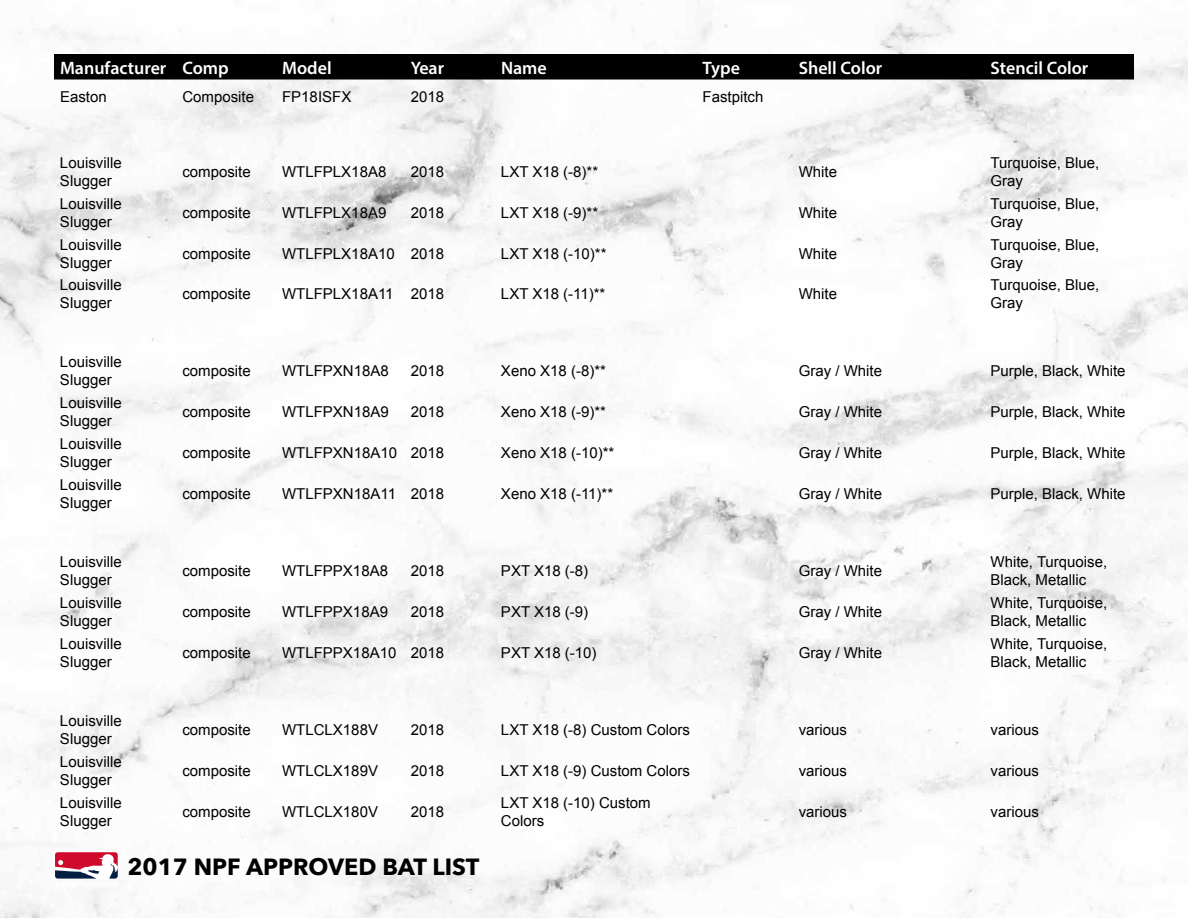
<style>
.page{position:relative;width:1188px;height:918px;background:#fff}
.page>*{position:absolute;margin:0;border:0;box-sizing:border-box;transform-origin:0 0}
.t1{font:700 23.4px "Avenir Next";color:#000}
.t2{font:600 18px "Myriad Pro";color:#fff}
.t3{font:15px/18px "Arial";color:#000}
</style>
<div class="page">
<img style="left:1px;top:0;width:1187px;height:918px">
<img style="left:0;top:0;width:1px;height:918px">
<div style="left:54px;top:54px;width:1080px;height:26px;background:#000"></div>
<div style="left:54px;top:851px;width:65px;height:29px;background:#fff;border-radius:3px"></div>
<svg style="left:55px;top:852px;width:63px;height:36px"></svg>
<p class="t2" style="left:60px;top:56px;width:170px">Manufacturer Comp</p>
<p class="t2" style="left:282px;top:56px;width:51px">Model</p>
<p class="t2" style="left:411px;top:56px;width:35px">Year</p>
<p class="t2" style="left:501px;top:56px;width:47px">Name</p>
<p class="t2" style="left:703px;top:56px;width:39px">Type</p>
<p class="t2" style="left:799px;top:56px;width:85px">Shell Color</p>
<p class="t2" style="left:991px;top:56px;width:99px">Stencil Color</p>
<p class="t3" style="left:60px;top:88px;width:48px">Easton</p>
<p class="t3" style="left:182px;top:88px;width:73px">Composite</p>
<p class="t3" style="left:282px;top:88px;width:71px">FP18ISFX</p>
<p class="t3" style="left:411px;top:88px;width:35px">2018</p>
<p class="t3" style="left:703px;top:88px;width:62px">Fastpitch</p>
<p class="t3" style="left:60px;top:154px;width:63px">Louisville<br>Slugger</p>
<p class="t3" style="left:182px;top:163px;width:70px">composite</p>
<p class="t3" style="left:282px;top:163px;width:106px">WTLFPLX18A8</p>
<p class="t3" style="left:411px;top:163px;width:35px">2018</p>
<p class="t3" style="left:501px;top:163px;width:99px">LXT X18 (-8)**</p>
<p class="t3" style="left:799px;top:163px;width:40px">White</p>
<p class="t3" style="left:991px;top:154px;width:110px">Turquoise, Blue,<br>Gray</p>
<p class="t3" style="left:60px;top:194px;width:63px">Louisville<br>Slugger</p>
<p class="t3" style="left:182px;top:203px;width:70px">composite</p>
<p class="t3" style="left:282px;top:203px;width:106px">WTLFPLX18A9</p>
<p class="t3" style="left:411px;top:203px;width:35px">2018</p>
<p class="t3" style="left:501px;top:203px;width:99px">LXT X18 (-9)**</p>
<p class="t3" style="left:799px;top:203px;width:40px">White</p>
<p class="t3" style="left:991px;top:194px;width:110px">Turquoise, Blue,<br>Gray</p>
<p class="t3" style="left:60px;top:235px;width:63px">Louisville<br>Slugger</p>
<p class="t3" style="left:182px;top:244px;width:70px">composite</p>
<p class="t3" style="left:282px;top:244px;width:163px">WTLFPLX18A10 2018</p>
<p class="t3" style="left:501px;top:244px;width:107px">LXT X18 (-10)**</p>
<p class="t3" style="left:799px;top:244px;width:40px">White</p>
<p class="t3" style="left:991px;top:235px;width:110px">Turquoise, Blue,<br>Gray</p>
<p class="t3" style="left:60px;top:276px;width:63px">Louisville<br>Slugger</p>
<p class="t3" style="left:182px;top:285px;width:70px">composite</p>
<p class="t3" style="left:282px;top:285px;width:163px">WTLFPLX18A11 2018</p>
<p class="t3" style="left:501px;top:285px;width:106px">LXT X18 (-11)**</p>
<p class="t3" style="left:799px;top:285px;width:40px">White</p>
<p class="t3" style="left:991px;top:276px;width:110px">Turquoise, Blue,<br>Gray</p>
<p class="t3" style="left:60px;top:353px;width:63px">Louisville<br>Slugger</p>
<p class="t3" style="left:182px;top:362px;width:70px">composite</p>
<p class="t3" style="left:282px;top:362px;width:108px">WTLFPXN18A8</p>
<p class="t3" style="left:411px;top:362px;width:35px">2018</p>
<p class="t3" style="left:501px;top:362px;width:107px">Xeno X18 (-8)**</p>
<p class="t3" style="left:799px;top:362px;width:85px">Gray / White</p>
<p class="t3" style="left:991px;top:362px;width:137px">Purple, Black, White</p>
<p class="t3" style="left:60px;top:394px;width:63px">Louisville<br>Slugger</p>
<p class="t3" style="left:182px;top:403px;width:70px">composite</p>
<p class="t3" style="left:282px;top:403px;width:108px">WTLFPXN18A9</p>
<p class="t3" style="left:411px;top:403px;width:35px">2018</p>
<p class="t3" style="left:501px;top:403px;width:107px">Xeno X18 (-9)**</p>
<p class="t3" style="left:799px;top:403px;width:85px">Gray / White</p>
<p class="t3" style="left:991px;top:403px;width:137px">Purple, Black, White</p>
<p class="t3" style="left:60px;top:435px;width:63px">Louisville<br>Slugger</p>
<p class="t3" style="left:182px;top:444px;width:70px">composite</p>
<p class="t3" style="left:282px;top:444px;width:163px">WTLFPXN18A10 2018</p>
<p class="t3" style="left:501px;top:444px;width:115px">Xeno X18 (-10)**</p>
<p class="t3" style="left:799px;top:444px;width:85px">Gray / White</p>
<p class="t3" style="left:991px;top:444px;width:137px">Purple, Black, White</p>
<p class="t3" style="left:60px;top:476px;width:63px">Louisville<br>Slugger</p>
<p class="t3" style="left:182px;top:485px;width:70px">composite</p>
<p class="t3" style="left:282px;top:485px;width:163px">WTLFPXN18A11 2018</p>
<p class="t3" style="left:501px;top:485px;width:114px">Xeno X18 (-11)**</p>
<p class="t3" style="left:799px;top:485px;width:85px">Gray / White</p>
<p class="t3" style="left:991px;top:485px;width:137px">Purple, Black, White</p>
<p class="t3" style="left:60px;top:553px;width:63px">Louisville<br>Slugger</p>
<p class="t3" style="left:182px;top:562px;width:70px">composite</p>
<p class="t3" style="left:282px;top:562px;width:107px">WTLFPPX18A8</p>
<p class="t3" style="left:411px;top:562px;width:35px">2018</p>
<p class="t3" style="left:501px;top:562px;width:89px">PXT X18 (-8)</p>
<p class="t3" style="left:799px;top:562px;width:85px">Gray / White</p>
<p class="t3" style="left:991px;top:553px;width:118px">White, Turquoise,<br>Black, Metallic</p>
<p class="t3" style="left:60px;top:594px;width:63px">Louisville<br>Slugger</p>
<p class="t3" style="left:182px;top:603px;width:70px">composite</p>
<p class="t3" style="left:282px;top:603px;width:107px">WTLFPPX18A9</p>
<p class="t3" style="left:411px;top:603px;width:35px">2018</p>
<p class="t3" style="left:501px;top:603px;width:89px">PXT X18 (-9)</p>
<p class="t3" style="left:799px;top:603px;width:85px">Gray / White</p>
<p class="t3" style="left:991px;top:594px;width:118px">White, Turquoise,<br>Black, Metallic</p>
<p class="t3" style="left:60px;top:635px;width:63px">Louisville<br>Slugger</p>
<p class="t3" style="left:182px;top:644px;width:70px">composite</p>
<p class="t3" style="left:282px;top:644px;width:163px">WTLFPPX18A10 2018</p>
<p class="t3" style="left:501px;top:644px;width:97px">PXT X18 (-10)</p>
<p class="t3" style="left:799px;top:644px;width:85px">Gray / White</p>
<p class="t3" style="left:991px;top:635px;width:118px">White, Turquoise,<br>Black, Metallic</p>
<p class="t3" style="left:60px;top:712px;width:63px">Louisville<br>Slugger</p>
<p class="t3" style="left:182px;top:721px;width:70px">composite</p>
<p class="t3" style="left:282px;top:721px;width:97px">WTLCLX188V</p>
<p class="t3" style="left:411px;top:721px;width:35px">2018</p>
<p class="t3" style="left:501px;top:721px;width:190px">LXT X18 (-8) Custom Colors</p>
<p class="t3" style="left:799px;top:721px;width:50px">various</p>
<p class="t3" style="left:991px;top:721px;width:50px">various</p>
<p class="t3" style="left:60px;top:753px;width:63px">Louisville<br>Slugger</p>
<p class="t3" style="left:182px;top:762px;width:70px">composite</p>
<p class="t3" style="left:282px;top:762px;width:97px">WTLCLX189V</p>
<p class="t3" style="left:411px;top:762px;width:35px">2018</p>
<p class="t3" style="left:501px;top:762px;width:190px">LXT X18 (-9) Custom Colors</p>
<p class="t3" style="left:799px;top:762px;width:50px">various</p>
<p class="t3" style="left:991px;top:762px;width:50px">various</p>
<p class="t3" style="left:60px;top:794px;width:63px">Louisville<br>Slugger</p>
<p class="t3" style="left:182px;top:803px;width:70px">composite</p>
<p class="t3" style="left:282px;top:803px;width:97px">WTLCLX180V</p>
<p class="t3" style="left:411px;top:803px;width:35px">2018</p>
<p class="t3" style="left:501px;top:794px;width:151px">LXT X18 (-10) Custom<br>Colors</p>
<p class="t3" style="left:799px;top:803px;width:50px">various</p>
<p class="t3" style="left:991px;top:803px;width:50px">various</p>
<h1 class="t1" style="left:127px;top:846px;width:353px">2017 NPF APPROVED BAT LIST</h1>
</div>
